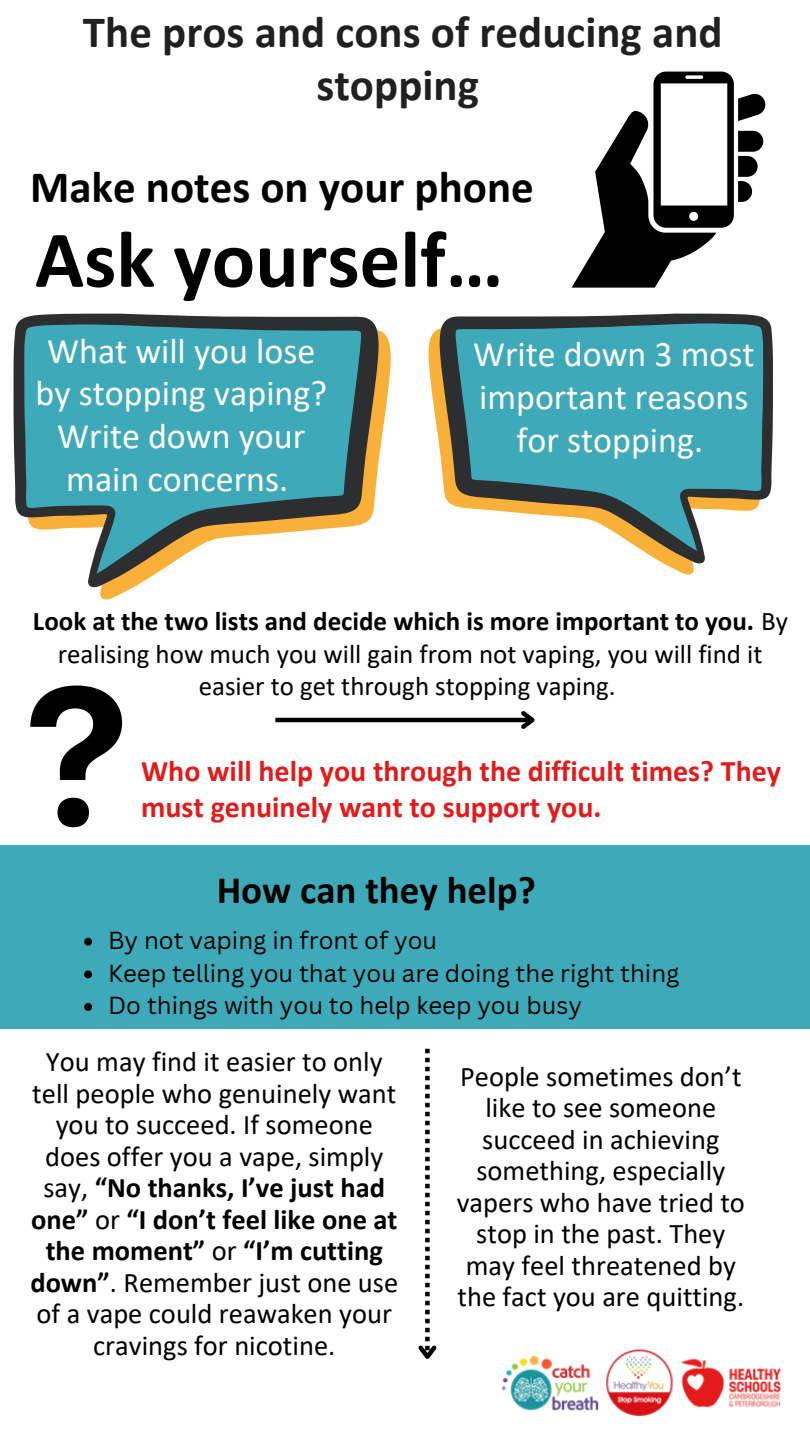
<style>
.page{position:relative;width:810px;height:1440px;background:#fff}
.page>*{position:absolute;margin:0;border:0;box-sizing:border-box;transform-origin:0 0}
.t1{font:700 81px "Calibri";color:#000}
.t2{font:700 45px/52.8px "Calibri";color:#211f1f;text-align:center}
.t3{font:700 45px "Calibri";color:#000}
.t4{font:700 39px "Calibri";color:#000}
.t5{font:36px/42.8px "Calibri";color:#fff;text-align:center}
.t6{font:700 30px/36px "Calibri";color:#e41a1a}
.t7{font:28.5px/31.5px "Calibri";color:#000;text-align:center}
.t8{font:27px/32.7px "Calibri";color:#000;text-align:center}
.t9{font:24px "Canva Sans";color:#000}
.s1{font-weight:700}
</style>
<div class="page">
<img style="left:502px;top:1349px;width:279px;height:68px">
<svg style="left:572px;top:72px;width:194px;height:216px"></svg>
<svg style="left:100px;top:330px;width:291px;height:269px"></svg>
<svg style="left:13px;top:314px;width:366px;height:274px"></svg>
<svg style="left:24px;top:324px;width:337px;height:249px;background:#5da7ab"></svg>
<svg style="left:429px;top:328px;width:265px;height:246px"></svg>
<svg style="left:440px;top:313px;width:333px;height:251px"></svg>
<svg style="left:456px;top:323px;width:307px;height:228px;background:#5da7ac"></svg>
<svg style="left:30px;top:686px;width:92px;height:141px"></svg>
<div style="left:0;top:846px;width:810px;height:183px;background:#3ea9b8"></div>
<svg style="left:84px;top:938px;width:8px;height:8px"></svg>
<svg style="left:84px;top:970px;width:8px;height:8px"></svg>
<svg style="left:84px;top:1003px;width:8px;height:8px"></svg>
<hr style="left:275px;top:718px;width:257px;height:4px;background:#000">
<svg style="left:517px;top:711px;width:18px;height:18px"></svg>
<svg style="left:418px;top:1049px;width:19px;height:310px"></svg>
<h1 class="t2" style="left:83px;top:9px;width:641px">The pros and cons of reducing and stopping</h1>
<h6 class="t3" style="left:30px;top:168px;width:505px">Make notes on your phone</h6>
<h2 class="t1" style="left:35px;top:226px;width:470px">Ask yourself…</h2>
<p class="t5" style="left:36px;top:332px;width:293px">What will you lose by stopping vaping?<br>Write down your main concerns.</p>
<p class="t5" style="left:473px;top:336px;width:283px">Write down 3 most important reasons for stopping.</p>
<p class="t8" style="left:33px;top:607px;width:757px"><span class="s1">Look at the two lists and decide which is more important to you.</span> By realising how much you will gain from not vaping, you will find it easier to get through stopping vaping.</p>
<h4 class="t6" style="left:141px;top:756px;width:641px">Who will help you through the difficult times? They must genuinely want to support you.</h4>
<p class="t4" style="left:217px;top:874px;width:321px">How can they help?</p>
<p class="t9" style="left:108px;top:923px;width:331px">By not vaping in front of you</p>
<h5 class="t9" style="left:108px;top:956px;width:573px">Keep telling you that you are doing the right thing</h5>
<h3 class="t9" style="left:108px;top:989px;width:475px">Do things with you to help keep you busy</h3>
<h4 class="t7" style="left:30px;top:1048px;width:369px">You may find it easier to only tell people who genuinely want you to succeed. If someone does offer you a vape, simply say, <span class="s1">“No thanks, I’ve just had one”</span> or <span class="s1">“I don’t feel like one at the moment”</span> or <span class="s1">“I’m cutting down”</span>. Remember just one use of a vape could reawaken your cravings for nicotine.</h4>
<p class="t7" style="left:457px;top:1063px;width:290px">People sometimes don’t like to see someone succeed in achieving something, especially vapers who have tried to stop in the past. They may feel threatened by the fact you are quitting.</p>
</div>
